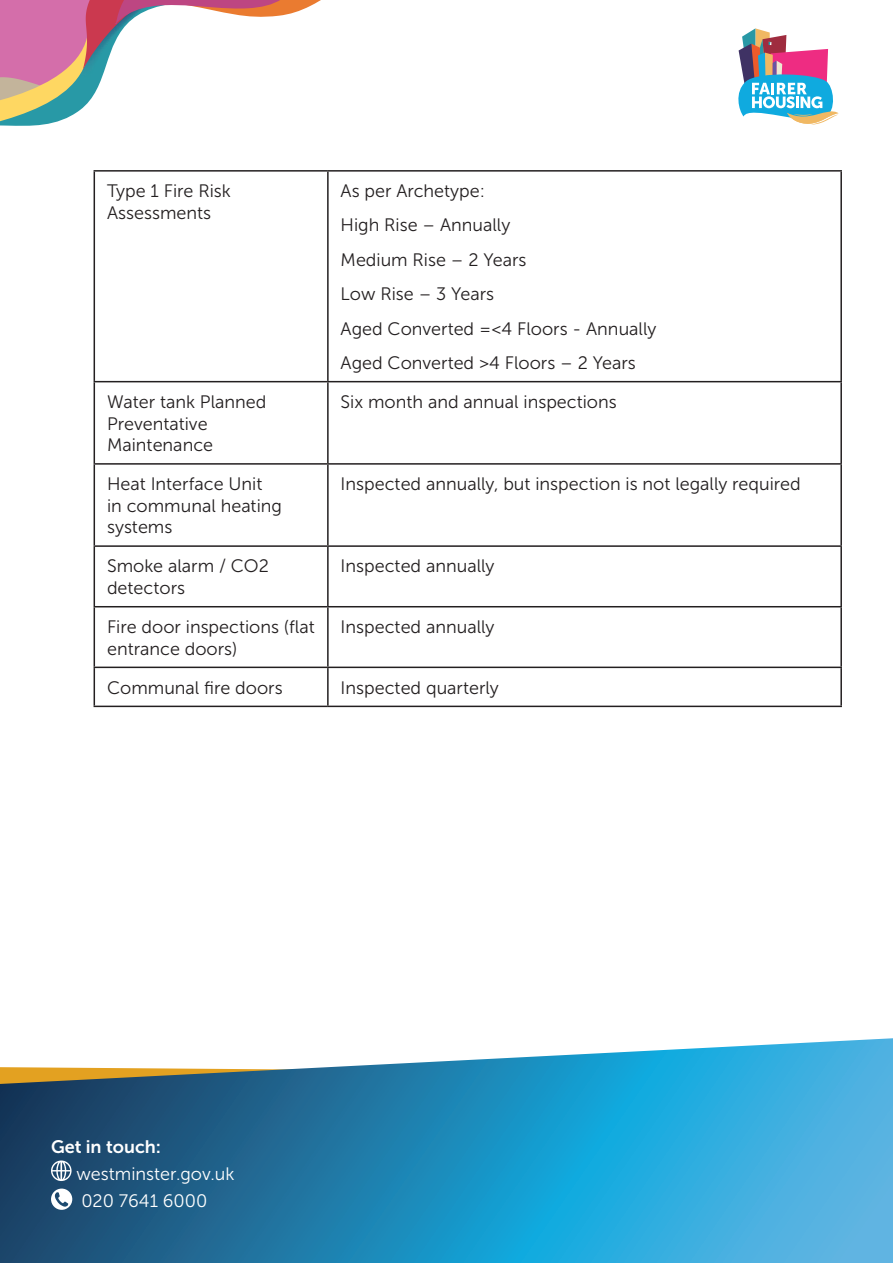
<style>
.page{position:relative;width:893px;height:1263px;background:#fff}
.page>*{position:absolute;margin:0;border:0;box-sizing:border-box;transform-origin:0 0}
.Table_body{font:18px/21.6px "Museo Sans 300";color:#231f20}
.t1{font:18px/27px "Museo Sans 300";color:#fff}
.t2{font:18px "Museo Sans 700";color:#fff}
</style>
<div class="page">
<svg style="left:0;top:0;width:321px;height:126px"></svg>
<svg style="left:738px;top:28px;width:101px;height:97px"></svg>
<svg style="left:0;top:1038px;width:893px;height:225px;background:#3c93bb"></svg>
<svg style="left:51px;top:1160px;width:21px;height:21px"></svg>
<svg style="left:51px;top:1188px;width:21px;height:22px"></svg>
<hr style="left:94px;top:170px;width:234px;height:2px;background:#231f20">
<hr style="left:94px;top:172px;width:1px;height:209px;background:#231f20">
<hr style="left:328px;top:170px;width:514px;height:2px;background:#231f20">
<hr style="left:327px;top:172px;width:2px;height:209px;background:#231f20">
<hr style="left:840px;top:172px;width:2px;height:209px;background:#231f20">
<hr style="left:94px;top:381px;width:234px;height:1px;background:#231f20">
<hr style="left:94px;top:382px;width:1px;height:81px;background:#231f20">
<hr style="left:328px;top:381px;width:514px;height:1px;background:#231f20">
<hr style="left:327px;top:382px;width:2px;height:81px;background:#231f20">
<hr style="left:840px;top:382px;width:2px;height:81px;background:#231f20">
<hr style="left:94px;top:463px;width:234px;height:2px;background:#231f20">
<hr style="left:94px;top:465px;width:1px;height:80px;background:#231f20">
<hr style="left:328px;top:463px;width:514px;height:2px;background:#231f20">
<hr style="left:327px;top:465px;width:2px;height:80px;background:#231f20">
<hr style="left:840px;top:465px;width:2px;height:80px;background:#231f20">
<hr style="left:94px;top:545px;width:234px;height:2px;background:#231f20">
<hr style="left:94px;top:547px;width:1px;height:59px;background:#231f20">
<hr style="left:328px;top:545px;width:514px;height:2px;background:#231f20">
<hr style="left:327px;top:547px;width:2px;height:59px;background:#231f20">
<hr style="left:840px;top:547px;width:2px;height:59px;background:#231f20">
<hr style="left:94px;top:606px;width:234px;height:1px;background:#231f20">
<hr style="left:94px;top:607px;width:1px;height:60px;background:#231f20">
<hr style="left:328px;top:606px;width:514px;height:1px;background:#231f20">
<hr style="left:327px;top:607px;width:2px;height:60px;background:#231f20">
<hr style="left:840px;top:607px;width:2px;height:60px;background:#231f20">
<hr style="left:94px;top:667px;width:234px;height:1px;background:#231f20">
<hr style="left:94px;top:668px;width:1px;height:38px;background:#231f20">
<hr style="left:328px;top:667px;width:514px;height:1px;background:#231f20">
<hr style="left:327px;top:668px;width:2px;height:38px;background:#231f20">
<hr style="left:840px;top:668px;width:2px;height:38px;background:#231f20">
<hr style="left:94px;top:706px;width:234px;height:1px;background:#231f20">
<hr style="left:328px;top:706px;width:514px;height:1px;background:#231f20">
<p class="Table_body" style="left:107px;top:180px;width:125px">Type 1 Fire Risk<br>Assessments</p>
<p class="Table_body" style="left:341px;top:180px;width:146px">As per Archetype:</p>
<p class="Table_body" style="left:341px;top:215px;width:171px">High Rise – Annually</p>
<p class="Table_body" style="left:341px;top:249px;width:187px">Medium Rise – 2 Years</p>
<p class="Table_body" style="left:341px;top:283px;width:155px">Low Rise – 3 Years</p>
<p class="Table_body" style="left:341px;top:318px;width:317px">Aged Converted =&lt;4 Floors - Annually</p>
<p class="Table_body" style="left:341px;top:352px;width:297px">Aged Converted &gt;4 Floors – 2 Years</p>
<p class="Table_body" style="left:107px;top:391px;width:161px">Water tank Planned<br>Preventative<br>Maintenance</p>
<p class="Table_body" style="left:341px;top:391px;width:278px">Six month and annual inspections</p>
<p class="Table_body" style="left:107px;top:473px;width:176px">Heat Interface Unit<br>in communal heating systems</p>
<p class="Table_body" style="left:341px;top:473px;width:462px">Inspected annually, but inspection is not legally required</p>
<p class="Table_body" style="left:107px;top:555px;width:163px">Smoke alarm / CO2 detectors</p>
<p class="Table_body" style="left:341px;top:555px;width:155px">Inspected annually</p>
<p class="Table_body" style="left:107px;top:616px;width:209px">Fire door inspections (flat entrance doors)</p>
<p class="Table_body" style="left:341px;top:616px;width:155px">Inspected annually</p>
<p class="Table_body" style="left:107px;top:677px;width:177px">Communal fire doors</p>
<p class="Table_body" style="left:341px;top:677px;width:160px">Inspected quarterly</p>
<p class="t2" style="left:51px;top:1137px;width:112px">Get in touch:</p>
<p class="t1" style="left:77px;top:1160px;width:159px">westminster.gov.uk<br>020 7641 6000</p>
</div>
